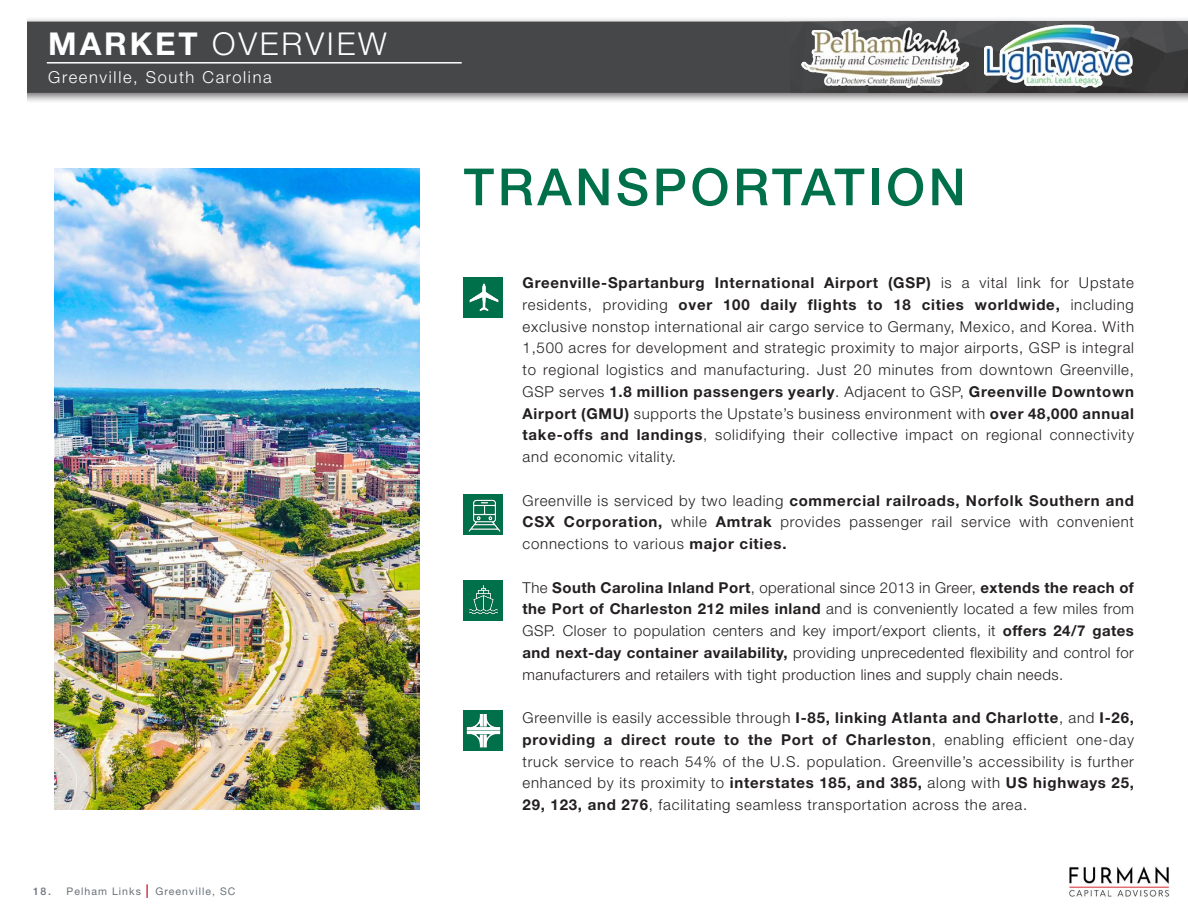
<style>
.page{position:relative;width:1188px;height:918px;background:#fff}
.page>*{position:absolute;margin:0;border:0;box-sizing:border-box;transform-origin:0 0}
.t1{font:500 51.3px "Helvetica Neue LT Std";letter-spacing:.07em;color:#00704a}
.t2{font:300 31.5px "Helvetica Neue LT Std";letter-spacing:.09em;color:#fff}
.t3{font:300 16.5px "Helvetica Neue LT Std";letter-spacing:.1em;color:#fff}
.t4{font:300 15px/21.8px "Helvetica Neue LT Std";letter-spacing:.05em;color:#231f20;text-align:justify}
.t5{font:10.5px "Helvetica Neue LT Std";letter-spacing:.1em;color:#697379}
.s1{font-weight:700}
.s2{font-weight:500}
.s3{font-weight:700;font-size:13.5px;color:#d02c40}
</style>
<div class="page">
<div style="left:0;top:17px;width:1188px;height:88px;background:#231f20;opacity:.65"></div>
<div style="left:27px;top:22px;width:1161px;height:71px;background:#464748"></div>
<div style="left:0;top:5px;width:27px;height:103px;background:#fff"></div>
<hr style="left:47px;top:62px;width:415px;height:2px;background:#fff">
<img style="left:1069px;top:866px;width:101px;height:31px">
<img style="left:791px;top:22px;width:396px;height:71px">
<img style="left:801px;top:27px;width:167px;height:60px">
<img style="left:985px;top:24px;width:148px;height:63px">
<img style="left:54px;top:169px;width:365px;height:641px">
<div style="left:464px;top:277px;width:39px;height:41px;background:#00704a"></div>
<img style="left:469px;top:283px;width:30px;height:29px">
<div style="left:464px;top:711px;width:39px;height:40px;background:#00704a"></div>
<img style="left:467px;top:714px;width:33px;height:33px">
<div style="left:464px;top:495px;width:39px;height:40px;background:#00704a"></div>
<img style="left:468px;top:500px;width:33px;height:32px">
<div style="left:464px;top:580px;width:39px;height:40px;background:#00704a"></div>
<img style="left:469px;top:585px;width:29px;height:30px">
<p class="t2" style="left:48px;top:24px;width:340px"><span class="s1">MARKET</span> OVERVIEW</p>
<p class="t3" style="left:48px;top:67px;width:225px">Greenville, South Carolina</p>
<p class="t5" style="left:33px;top:885px;width:204px"><span class="s2">18.</span> Pelham Links <span class="s3">|</span> Greenville, SC</p>
<p class="t1" style="left:464px;top:156px;width:504px">TRANSPORTATION</p>
<p class="t4" style="left:523px;top:271px;width:613px"><span class="s1">Greenville-Spartanburg International Airport (GSP)</span> is a vital link for Upstate residents, providing <span class="s1">over 100 daily flights to 18 cities worldwide,</span> including exclusive nonstop international air cargo service to Germany, Mexico, and Korea. With 1,500 acres for development and strategic proximity to major airports, GSP is integral to regional logistics and manufacturing. Just 20 minutes from downtown Greenville, GSP serves <span class="s1">1.8 million passengers yearly</span>. Adjacent to GSP, <span class="s1">Greenville Downtown Airport (GMU)</span> supports the Upstate’s business environment with <span class="s1">over 48,000 annual take-offs and landings</span>, solidifying their collective impact on regional connectivity and economic vitality.</p>
<p class="t4" style="left:523px;top:489px;width:613px">Greenville is serviced by two leading <span class="s1">commercial railroads, Norfolk Southern and CSX Corporation,</span> while <span class="s1">Amtrak</span> provides passenger rail service with convenient connections to various <span class="s1">major cities.</span></p>
<p class="t4" style="left:523px;top:576px;width:613px">The <span class="s1">South Carolina Inland Port</span>, operational since 2013 in Greer, <span class="s1">extends the reach of the Port of Charleston 212 miles inland</span> and is conveniently located a few miles from GSP. Closer to population centers and key import/export clients, it <span class="s1">offers 24/7 gates and next-day container availability,</span> providing unprecedented flexibility and control for manufacturers and retailers with tight production lines and supply chain needs.</p>
<p class="t4" style="left:523px;top:706px;width:613px">Greenville is easily accessible through <span class="s1">I-85, linking Atlanta and Charlotte</span>, and <span class="s1">I-26, providing a direct route to the Port of Charleston</span>, enabling efficient one-day truck service to reach 54% of the U.S. population. Greenville’s accessibility is further enhanced by its proximity to <span class="s1">interstates 185, and 385,</span> along with <span class="s1">US highways 25, 29, 123, and 276</span>, facilitating seamless transportation across the area.</p>
</div>
